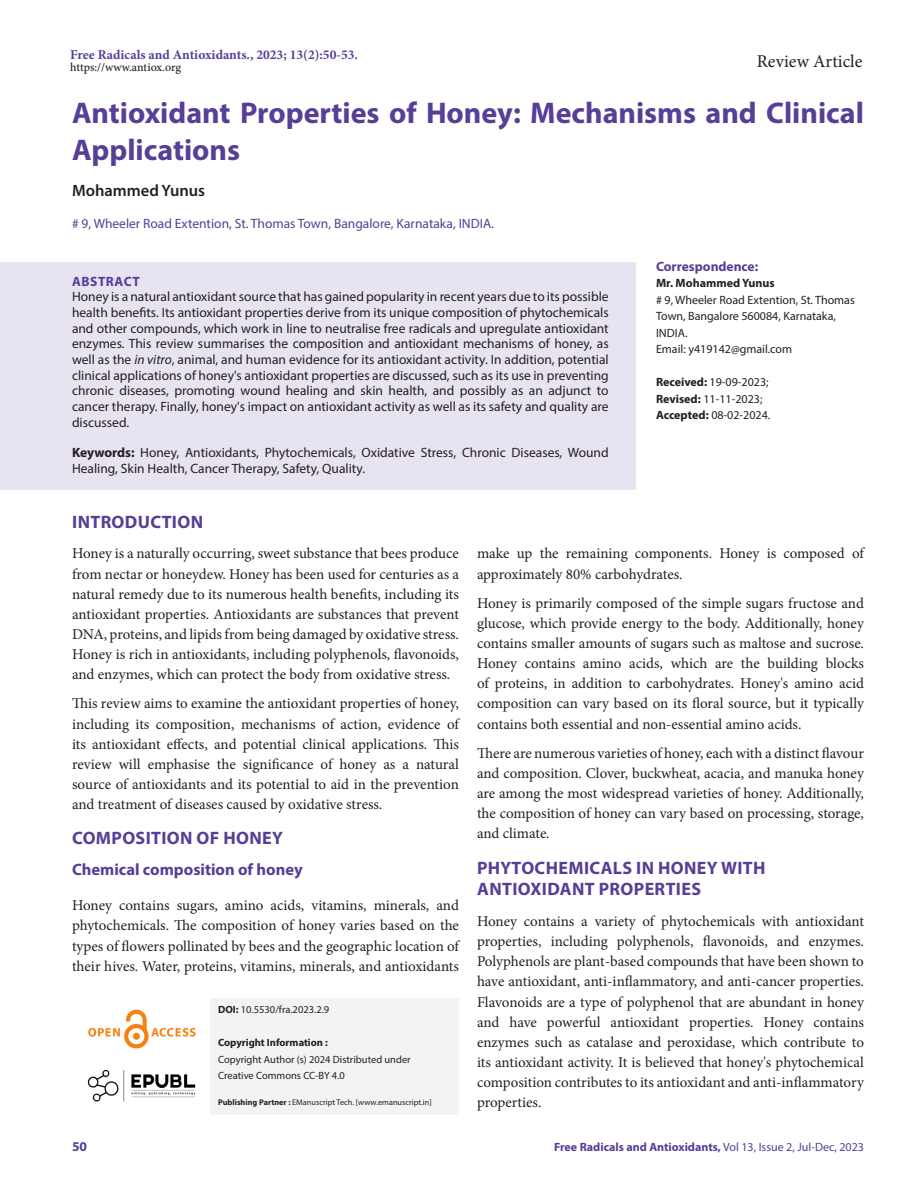
<style>
.page{position:relative;width:918px;height:1188px;background:#fff}
.page>*{position:absolute;margin:0;border:0;box-sizing:border-box;transform-origin:0 0}
.Art_Title{font:700 30px/36.6px "Myriad Pro";color:#573e96}
.Heading_1{font:700 18px/21.6px "Myriad Pro";letter-spacing:.02em;color:#573e96}
.t1{font:18px "Minion Pro";letter-spacing:.005em;color:#231f20}
.Intro_head{font:700 18px "Myriad Pro";letter-spacing:.02em;color:#573e96}
.Heading_2_after_head{font:700 16.5px "Myriad Pro";color:#573e96}
.Author_Names{font:600 16.5px "Myriad Pro";color:#231f20}
.Body_text{font:15px/20.1px "Minion Pro";letter-spacing:-.005em;color:#231f20;text-align:justify}
.Body_text__FO{font:15px/20.1px "Minion Pro";letter-spacing:-.005em;color:#231f20;text-align:justify}
.Abstract_TXT{font:13.5px/15.6px "Myriad Pro";color:#231f20;text-align:justify}
.KY{font:13.5px/15.6px "Myriad Pro";color:#231f20}
.Author_Affiliations{font:13.5px "Myriad Pro";color:#573e96}
.t2{font:700 13.5px "Minion Pro";color:#573e96}
.Correspondence_head{font:700 13.5px "Myriad Pro";color:#573e96}
.ABS_Heading{font:700 13.5px "Myriad Pro";letter-spacing:.04em;color:#573e96}
.Correspondence_AU_Af{font:12px/16.5px "Myriad Pro";color:#231f20}
.Journal_Dates{font:12px/16.5px "Myriad Pro";color:#231f20}
.t3{font:700 12px "Myriad Pro";color:#573e96}
.t4{font:500 12px "Minion Pro";letter-spacing:-.01em;color:#231f20}
.Correspondence_AU_Af-2{font:700 12px "Myriad Pro";color:#231f20}
.t5{font:10.5px/16.5px "Myriad Pro";color:#231f20}
.t6{font:700 10.5px "Myriad Pro";color:#231f20}
.t7{font:8.25px "Myriad Pro";color:#231f20}
.s1{font-style:italic}
.s2{font-weight:700}
.s3{font-weight:400}
</style>
<div class="page">
<img style="left:88px;top:1009px;width:108px;height:40px">
<img style="left:87px;top:1069px;width:109px;height:33px">
<div style="left:211px;top:998px;width:248px;height:36px;background:#f2f3f4"></div>
<div style="left:211px;top:1031px;width:248px;height:26px;background:#f2f3f4"></div>
<div style="left:211px;top:1048px;width:248px;height:25px;background:#f2f3f4"></div>
<div style="left:211px;top:1064px;width:248px;height:26px;background:#f2f3f4"></div>
<div style="left:211px;top:1084px;width:248px;height:30px;background:#f2f3f4"></div>
<div style="left:0;top:262px;width:636px;height:41px;background:#e7e3f0"></div>
<div style="left:0;top:278px;width:636px;height:166px;background:#e7e3f0"></div>
<div style="left:0;top:434px;width:636px;height:56px;background:#e7e3f0"></div>
<p class="t2" style="left:70px;top:45px;width:289px">Free Radicals and Antioxidants., 2023; 13(2):50-53.</p>
<p class="t4" style="left:70px;top:59px;width:112px">https://www.antiox.org</p>
<p class="t1" style="left:757px;top:49px;width:107px">Review Article</p>
<p class="Art_Title" style="left:72px;top:94px;width:794px">Antioxidant Properties of Honey: Mechanisms and Clinical<br>Applications</p>
<p class="Author_Names" style="left:72px;top:180px;width:135px">Mohammed Yunus</p>
<p class="Author_Affiliations" style="left:72px;top:215px;width:424px"># 9, Wheeler Road Extention, St. Thomas Town, Bangalore, Karnataka, INDIA.</p>
<p class="Correspondence_head" style="left:656px;top:257px;width:104px">Correspondence:</p>
<p class="Correspondence_AU_Af-2" style="left:656px;top:275px;width:120px">Mr. Mohammed Yunus</p>
<p class="Correspondence_AU_Af" style="left:656px;top:291px;width:200px"># 9, Wheeler Road Extention, St. Thomas<br>Town, Bangalore 560084, Karnataka,<br>INDIA.</p>
<p class="Correspondence_AU_Af" style="left:656px;top:341px;width:138px">Email: y419142@gmail.com</p>
<p class="ABS_Heading" style="left:72px;top:272px;width:69px">ABSTRACT</p>
<p class="Abstract_TXT" style="left:72px;top:289px;width:538px">Honey is a natural antioxidant source that has gained popularity in recent years due to its possible health benefits. Its antioxidant properties derive from its unique composition of phytochemicals and other compounds, which work in line to neutralise free radicals and upregulate antioxidant enzymes. This review summarises the composition and antioxidant mechanisms of honey, as well as the <span class="s1">in vitro</span>, animal, and human evidence for its antioxidant activity. In addition, potential clinical applications of honey's antioxidant properties are discussed, such as its use in preventing chronic diseases, promoting wound healing and skin health, and possibly as an adjunct to cancer therapy. Finally, honey's impact on antioxidant activity as well as its safety and quality are discussed.</p>
<p class="KY" style="left:72px;top:445px;width:538px"><span class="s2">Keywords:</span> Honey, Antioxidants, Phytochemicals, Oxidative Stress, Chronic Diseases, Wound<br>Healing, Skin Health, Cancer Therapy, Safety, Quality.</p>
<p class="Intro_head" style="left:72px;top:510px;width:132px">INTRODUCTION</p>
<p class="Body_text__FO" style="left:72px;top:544px;width:389px">Honey is a naturally occurring, sweet substance that bees produce from nectar or honeydew. Honey has been used for centuries as a natural remedy due to its numerous health benefits, including its antioxidant properties. Antioxidants are substances that prevent DNA, proteins, and lipids from being damaged by oxidative stress.<br>Honey is rich in antioxidants, including polyphenols, flavonoids, and enzymes, which can protect the body from oxidative stress.</p>
<p class="Body_text" style="left:72px;top:694px;width:389px">This review aims to examine the antioxidant properties of honey, including its composition, mechanisms of action, evidence of its antioxidant effects, and potential clinical applications. This review will emphasise the significance of honey as a natural source of antioxidants and its potential to aid in the prevention and treatment of diseases caused by oxidative stress.</p>
<p class="Heading_1" style="left:72px;top:827px;width:212px">COMPOSITION OF HONEY</p>
<p class="Heading_2_after_head" style="left:72px;top:859px;width:232px">Chemical composition of honey</p>
<p class="Body_text" style="left:72px;top:895px;width:389px">Honey contains sugars, amino acids, vitamins, minerals, and phytochemicals. The composition of honey varies based on the types of flowers pollinated by bees and the geographic location of their hives. Water, proteins, vitamins, minerals, and antioxidants</p>
<p class="Journal_Dates" style="left:656px;top:374px;width:116px"><span class="s2">Received:</span> 19-09-2023;<br><span class="s2">Revised:</span> 11-11-2023;<br><span class="s2">Accepted:</span> 08-02-2024.</p>
<p class="Body_text" style="left:477px;top:544px;width:389px">make up the remaining components. Honey is composed of approximately 80% carbohydrates.</p>
<p class="Body_text" style="left:477px;top:593px;width:389px">Honey is primarily composed of the simple sugars fructose and glucose, which provide energy to the body. Additionally, honey contains smaller amounts of sugars such as maltose and sucrose.<br>Honey contains amino acids, which are the building blocks of proteins, in addition to carbohydrates. Honey's amino acid composition can vary based on its floral source, but it typically contains both essential and non-essential amino acids.</p>
<p class="Body_text" style="left:477px;top:743px;width:389px">There are numerous varieties of honey, each with a distinct flavour and composition. Clover, buckwheat, acacia, and manuka honey are among the most widespread varieties of honey. Additionally, the composition of honey can vary based on processing, storage, and climate.</p>
<p class="Heading_1" style="left:477px;top:856px;width:290px">PHYTOCHEMICALS IN HONEY WITH<br>ANTIOXIDANT PROPERTIES</p>
<p class="Body_text__FO" style="left:477px;top:911px;width:389px">Honey contains a variety of phytochemicals with antioxidant properties, including polyphenols, flavonoids, and enzymes.<br>Polyphenols are plant-based compounds that have been shown to have antioxidant, anti-inflammatory, and anti-cancer properties.<br>Flavonoids are a type of polyphenol that are abundant in honey and have powerful antioxidant properties. Honey contains enzymes such as catalase and peroxidase, which contribute to its antioxidant activity. It is believed that honey's phytochemical composition contributes to its antioxidant and anti-inflammatory properties.</p>
<p class="t5" style="left:218px;top:1001px;width:113px"><span class="s2">DOI:</span> 10.5530/fra.2023.2.9</p>
<p class="t6" style="left:218px;top:1036px;width:111px">Copyright Information :</p>
<p class="t5" style="left:218px;top:1051px;width:194px">Copyright Author (s) 2024 Distributed under<br>Creative Commons CC-BY 4.0</p>
<p class="t7" style="left:218px;top:1097px;width:215px"><span class="s2">Publishing Partner :</span> EManuscript Tech. [www.emanuscript.in]</p>
<p class="Correspondence_head" style="left:72px;top:1137px;width:16px">50</p>
<p class="t3" style="left:554px;top:1139px;width:311px">Free Radicals and Antioxidants, <span class="s3">Vol 13, Issue 2, Jul-Dec, 2023</span></p>
</div>
